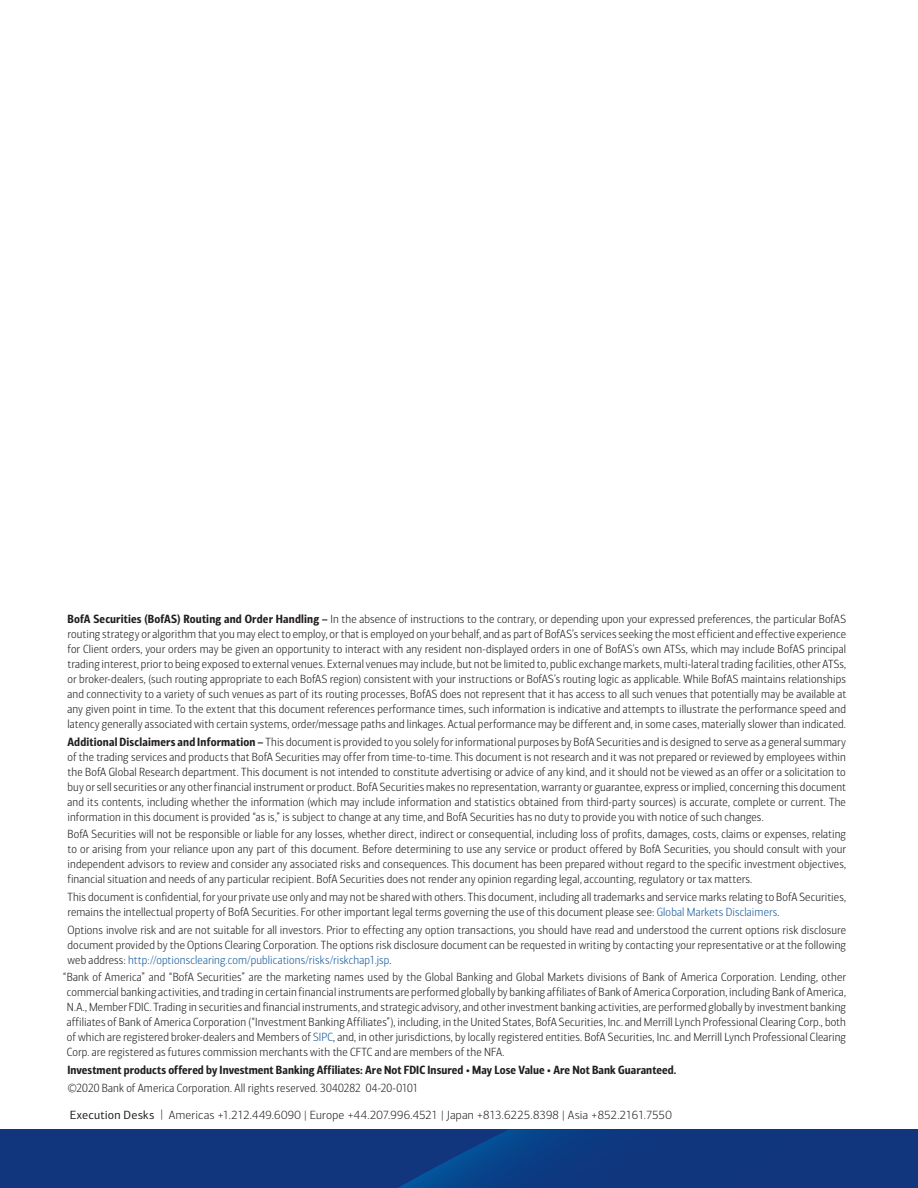
<style>
.page{position:relative;width:918px;height:1188px;background:#fff}
.page>*{position:absolute;margin:0;border:0;box-sizing:border-box;transform-origin:0 0}
.t1{font:300 12px/15px "Connections Cond";letter-spacing:.015em;color:#231f20;text-align:justify}
.t2{font:12px "Connections Cond Bld";letter-spacing:.005em;color:#231f20}
.t3{font:300 12px "Connections";letter-spacing:.01em;color:#231f20}
.s1{font-family:"Connections Cond Bld";font-weight:400}
.s2{color:#175d9e}
.s3{font-weight:400}
</style>
<div class="page">
<div style="left:0;top:1130px;width:918px;height:58px;background:#11367e"></div>
<svg style="left:398px;top:1130px;width:165px;height:58px"></svg>
<p class="t1" style="left:67px;top:612px;width:780px"><span class="s1">BofA Securities (BofAS) Routing and Order Handling –</span> In the absence of instructions to the contrary, or depending upon your expressed preferences, the particular BofAS routing strategy or algorithm that you may elect to employ, or that is employed on your behalf, and as part of BofAS’s services seeking the most efficient and effective experience for Client orders, your orders may be given an opportunity to interact with any resident non-displayed orders in one of BofAS’s own ATSs, which may include BofAS principal trading interest, prior to being exposed to external venues. External venues may include, but not be limited to, public exchange markets, multi-lateral trading facilities, other ATSs, or broker-dealers, (such routing appropriate to each BofAS region) consistent with your instructions or BofAS’s routing logic as applicable. While BofAS maintains relationships and connectivity to a variety of such venues as part of its routing processes, BofAS does not represent that it has access to all such venues that potentially may be available at any given point in time. To the extent that this document references performance times, such information is indicative and attempts to illustrate the performance speed and latency generally associated with certain systems, order/message paths and linkages. Actual performance may be different and, in some cases, materially slower than indicated.</p>
<p class="t1" style="left:67px;top:734px;width:780px"><span class="s1">Additional Disclaimers and Information –</span> This document is provided to you solely for informational purposes by BofA Securities and is designed to serve as a general summary of the trading services and products that BofA Securities may offer from time-to-time. This document is not research and it was not prepared or reviewed by employees within the BofA Global Research department. This document is not intended to constitute advertising or advice of any kind, and it should not be viewed as an offer or a solicitation to buy or sell securities or any other financial instrument or product. BofA Securities makes no representation, warranty or guarantee, express or implied, concerning this document and its contents, including whether the information (which may include information and statistics obtained from third-party sources) is accurate, complete or current. The information in this document is provided “as is,” is subject to change at any time, and BofA Securities has no duty to provide you with notice of such changes.</p>
<p class="t1" style="left:67px;top:827px;width:780px">BofA Securities will not be responsible or liable for any losses, whether direct, indirect or consequential, including loss of profits, damages, costs, claims or expenses, relating to or arising from your reliance upon any part of this document. Before determining to use any service or product offered by BofA Securities, you should consult with your independent advisors to review and consider any associated risks and consequences. This document has been prepared without regard to the specific investment objectives, financial situation and needs of any particular recipient. BofA Securities does not render any opinion regarding legal, accounting, regulatory or tax matters.</p>
<p class="t1" style="left:67px;top:890px;width:780px">This document is confidential, for your private use only and may not be shared with others. This document, including all trademarks and service marks relating to BofA Securities, remains the intellectual property of BofA Securities. For other important legal terms governing the use of this document please see: <span class="s2">Global Markets Disclaimers</span>.</p>
<p class="t1" style="left:67px;top:923px;width:780px">Options involve risk and are not suitable for all investors. Prior to effecting any option transactions, you should have read and understood the current options risk disclosure document provided by the Options Clearing Corporation. The options risk disclosure document can be requested in writing by contacting your representative or at the following web address: <span class="s2">http://optionsclearing.com/publications/risks/riskchap1.jsp</span>.</p>
<p class="t1" style="left:67px;top:970px;width:781px;text-indent:-4px">“Bank of America” and “BofA Securities” are the marketing names used by the Global Banking and Global Markets divisions of Bank of America Corporation. Lending, other commercial banking activities, and trading in certain financial instruments are performed globally by banking affiliates of Bank of America Corporation, including Bank of America, N.A., Member FDIC. Trading in securities and financial instruments, and strategic advisory, and other investment banking activities, are performed globally by investment banking affiliates of Bank of America Corporation (“Investment Banking Affiliates”), including, in the United States, BofA Securities, Inc. and Merrill Lynch Professional Clearing Corp., both of which are registered broker-dealers and Members of <span class="s2">SIPC</span>, and, in other jurisdictions, by locally registered entities. BofA Securities, Inc. and Merrill Lynch Professional Clearing Corp. are registered as futures commission merchants with the CFTC and are members of the NFA.</p>
<p class="t2" style="left:67px;top:1063px;width:610px">Investment products offered by Investment Banking Affiliates: Are Not FDIC Insured • May Lose Value • Are Not Bank Guaranteed.</p>
<p class="t1" style="left:67px;top:1081px;width:352px">©2020 Bank of America Corporation. All rights reserved. 3040282 04-20-0101</p>
<p class="t3" style="left:70px;top:1108px;width:604px"><span class="s3">Execution Desks</span> | Americas +1.212.449.6090 | Europe +44.207.996.4521 | Japan +813.6225.8398 | Asia +852.2161.7550</p>
</div>
